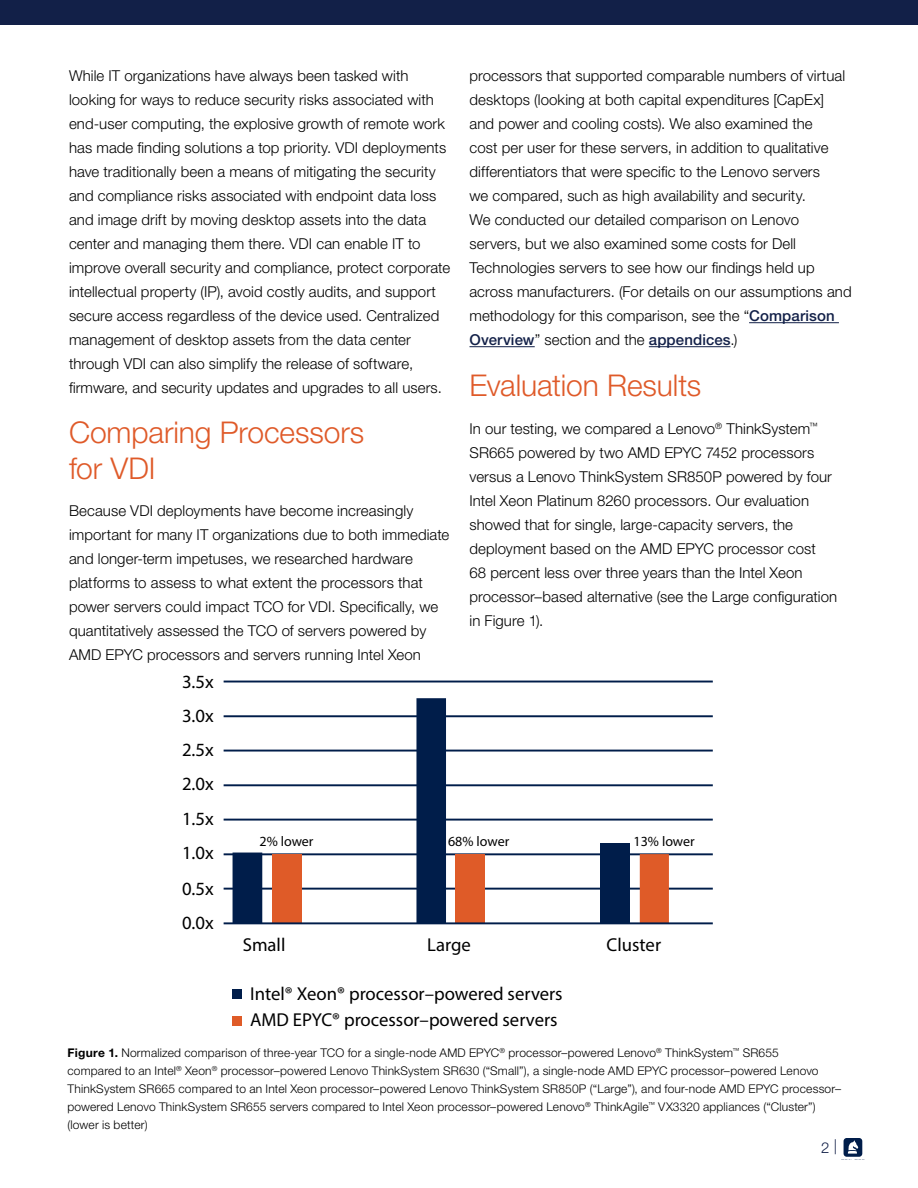
<style>
.page{position:relative;width:918px;height:1188px;background:#fff}
.page>*{position:absolute;margin:0;border:0;box-sizing:border-box;transform-origin:0 0}
.t1{font:300 30px/36px "Helvetica Neue LT Std";letter-spacing:-.005em;color:#df5a29}
.t2{font:18.75px "Myriad Pro";color:#000}
.t3{font:300 15px/24px "Helvetica Neue LT Std";letter-spacing:.005em;color:#000}
.t4{font:300 15px "Helvetica Neue LT Std";color:#122048}
.t5{font:14.1px "Myriad Pro";color:#000}
.t6{font:300 12px/18px "Helvetica Neue LT Std";letter-spacing:.015em;color:#000}
.s1{font-weight:500;color:#122048}
.s2{font-weight:700}
</style>
<div class="page">
<div style="left:0;top:0;width:918px;height:25px;background:#122048"></div>
<svg style="left:844px;top:1138px;width:18px;height:19px"></svg>
<hr style="left:749px;top:322px;width:90px;height:1px;background:#122048">
<hr style="left:470px;top:346px;width:65px;height:1px;background:#122048">
<hr style="left:649px;top:346px;width:81px;height:1px;background:#122048">
<div style="left:233px;top:853px;width:29px;height:70px;background:#001d4a"></div>
<hr style="left:224px;top:853px;width:489px;height:2px;background:#001d4a">
<hr style="left:224px;top:784px;width:489px;height:2px;background:#001d4a">
<hr style="left:224px;top:715px;width:489px;height:2px;background:#001d4a">
<hr style="left:224px;top:888px;width:489px;height:2px;background:#001d4a">
<hr style="left:224px;top:819px;width:489px;height:2px;background:#001d4a">
<hr style="left:224px;top:750px;width:489px;height:2px;background:#001d4a">
<hr style="left:224px;top:681px;width:489px;height:1px;background:#001d4a">
<div style="left:272px;top:854px;width:30px;height:69px;background:#df5b28"></div>
<div style="left:416px;top:698px;width:30px;height:225px;background:#001d4a"></div>
<div style="left:456px;top:854px;width:29px;height:69px;background:#df5b28"></div>
<div style="left:600px;top:843px;width:30px;height:80px;background:#001d4a"></div>
<div style="left:640px;top:854px;width:29px;height:69px;background:#df5b28"></div>
<hr style="left:224px;top:922px;width:489px;height:2px;background:#001d4a">
<div style="left:233px;top:990px;width:9px;height:9px;background:#001d4a"></div>
<div style="left:233px;top:1016px;width:9px;height:10px;background:#df5b28"></div>
<p class="t3" style="left:69px;top:64px;width:383px">While IT organizations have always been tasked with looking for ways to reduce security risks associated with end-user computing, the explosive growth of remote work has made finding solutions a top priority. VDI deployments have traditionally been a means of mitigating the security and compliance risks associated with endpoint data loss and image drift by moving desktop assets into the data center and managing them there. VDI can enable IT to improve overall security and compliance, protect corporate intellectual property (IP), avoid costly audits, and support secure access regardless of the device used. Centralized management of desktop assets from the data center through VDI can also simplify the release of software, firmware, and security updates and upgrades to all users.</p>
<h1 class="t1" style="left:69px;top:413px;width:297px">Comparing Processors for VDI</h1>
<p class="t3" style="left:69px;top:499px;width:382px">Because VDI deployments have become increasingly important for many IT organizations due to both immediate and longer-term impetuses, we researched hardware platforms to assess to what extent the processors that power servers could impact TCO for VDI. Specifically, we quantitatively assessed the TCO of servers powered by AMD EPYC processors and servers running Intel Xeon</p>
<p class="t2" style="left:182px;top:670px;width:33px">3.5x</p>
<p class="t2" style="left:182px;top:704px;width:33px">3.0x</p>
<p class="t2" style="left:182px;top:738px;width:33px">2.5x</p>
<p class="t2" style="left:182px;top:773px;width:33px">2.0x</p>
<p class="t2" style="left:182px;top:807px;width:33px">1.5x</p>
<p class="t3" style="left:470px;top:64px;width:384px">processors that supported comparable numbers of virtual desktops (looking at both capital expenditures [CapEx] and power and cooling costs). We also examined the<br>cost per user for these servers, in addition to qualitative differentiators that were specific to the Lenovo servers<br>we compared, such as high availability and security.<br>We conducted our detailed comparison on Lenovo servers, but we also examined some costs for Dell Technologies servers to see how our findings held up across manufacturers. (For details on our assumptions and methodology for this comparison, see the “<span class="s1">Comparison Overview</span>” section and the <span class="s1">appendices</span>.)</p>
<h1 class="t1" style="left:470px;top:367px;width:233px">Evaluation Results</h1>
<p class="t3" style="left:470px;top:416px;width:369px">In our testing, we compared a Lenovo<sup>®</sup> ThinkSystem<sup>™ </sup>SR665 powered by two AMD EPYC 7452 processors versus a Lenovo ThinkSystem SR850P powered by four Intel Xeon Platinum 8260 processors. Our evaluation showed that for single, large-capacity servers, the deployment based on the AMD EPYC processor cost<br>68 percent less over three years than the Intel Xeon processor–based alternative (see the Large configuration in Figure 1).</p>
<p class="t2" style="left:182px;top:841px;width:33px">1.0x</p>
<p class="t2" style="left:182px;top:877px;width:33px">0.5x</p>
<p class="t2" style="left:182px;top:911px;width:33px">0.0x</p>
<p class="t5" style="left:259px;top:832px;width:55px">2% lower</p>
<p class="t5" style="left:448px;top:832px;width:63px">68% lower</p>
<p class="t5" style="left:634px;top:832px;width:63px">13% lower</p>
<p class="t2" style="left:243px;top:933px;width:44px">Small</p>
<p class="t2" style="left:427px;top:933px;width:45px">Large</p>
<p class="t2" style="left:607px;top:933px;width:56px">Cluster</p>
<p class="t2" style="left:250px;top:982px;width:314px">Intel® Xeon® processor–powered servers</p>
<p class="t2" style="left:250px;top:1009px;width:309px">AMD EPYC® processor–powered servers</p>
<p class="t6" style="left:67px;top:1044px;width:775px"><span class="s2">Figure 1.</span> Normalized comparison of three-year TCO for a single-node AMD EPYC<sup>®</sup> processor–powered Lenovo<sup>®</sup> ThinkSystem<sup>™</sup> SR655<br>compared to an Intel<sup>®</sup> Xeon<sup>®</sup> processor–powered Lenovo ThinkSystem SR630 (“Small”), a single-node AMD EPYC processor–powered Lenovo ThinkSystem SR665 compared to an Intel Xeon processor–powered Lenovo ThinkSystem SR850P (“Large”), and four-node AMD EPYC processor– powered Lenovo ThinkSystem SR655 servers compared to Intel Xeon processor–powered Lenovo<sup>®</sup> ThinkAgile<sup>™</sup> VX3320 appliances (“Cluster”) (lower is better)</p>
<p class="t4" style="left:821px;top:1137px;width:17px">2 |</p>
</div>
